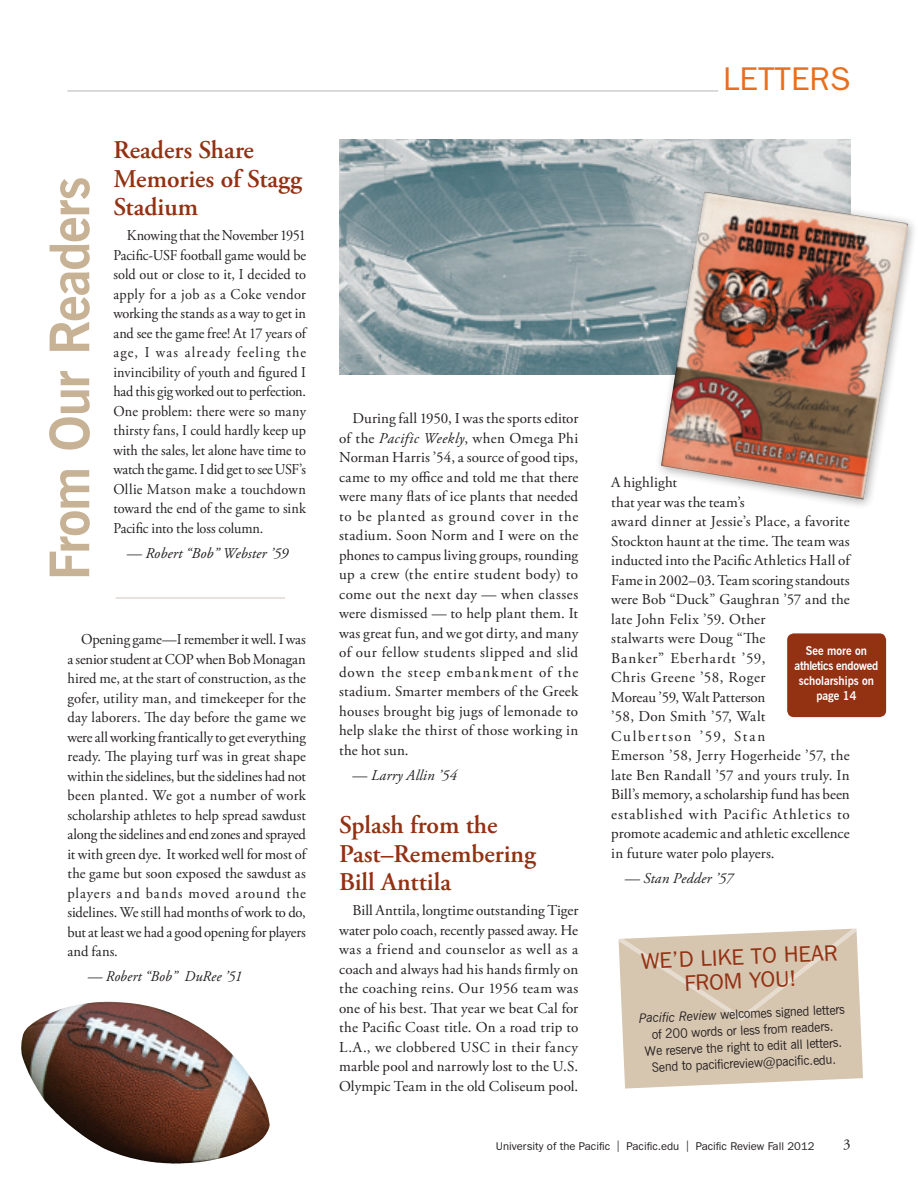
<style>
.page{position:relative;width:918px;height:1188px;background:#fff}
.page>*{position:absolute;margin:0;border:0;box-sizing:border-box;transform-origin:0 0}
.t1{font:700 54.6px "News Gothic BT";letter-spacing:-.025em;color:#c8b295}
.t2{font:33px "ITC Franklin Gothic Std";color:#e86f1e}
.t3{font:600 25.5px/28.5px "Adobe Garamond Pro";color:#933113}
.t4{font:22.5px/24.2px "ITC Franklin Gothic Std";color:#933113}
.t5{font:15px/19.5px "Adobe Garamond Pro";letter-spacing:.01em;color:#231f20;text-align:justify}
.t6{font:15px/19.5px "Adobe Garamond Pro";letter-spacing:.01em;color:#231f20;text-align:justify;scale:.95 1}
.t7{font:italic 15px "Adobe Garamond Pro";letter-spacing:.01em;color:#231f20}
.t8{font:13.05px/16.6px "News Gothic BT";color:#231f20;text-align:center}
.t9{font:700 12px/15px "News Gothic BT";color:#fff;text-align:center;scale:.94 1}
.t10{font:11.25px "ITC Franklin Gothic Std";color:#231f20}
.s1{font-style:italic}
.s2{font-style:normal}
</style>
<div class="page">
<img style="left:339px;top:139px;width:511px;height:236px">
<img style="left:21px;top:1002px;width:249px;height:162px">
<hr style="left:68px;top:90px;width:650px;height:2px;background:#bcbdc0">
<hr style="left:116px;top:597px;width:169px;height:2px;background:#dfd9d2">
<div style="left:787px;top:633px;width:99px;height:84px;background:#933113;border-radius:7px"></div>
<div style="left:654px;top:184px;width:264px;height:326px;background:#231f20;opacity:.39"></div>
<img style="left:661px;top:192px;width:247px;height:308px">
<svg style="left:618px;top:928px;width:245px;height:161px;background:#dacbb7"></svg>
<h1 class="t1" style="left:37px;top:580px;width:405px;rotate:-90deg">From Our Readers</h1>
<h3 class="t3" style="left:113px;top:136px;width:190px">Readers Share<br>Memories of Stagg<br>Stadium</h3>
<p class="t6" style="left:113px;top:226px;width:204px;text-indent:13px">Knowing that the November 1951<br>Pacific-USF football game would be sold out or close to it, I decided to apply for a job as a Coke vendor working the stands as a way to get in and see the game free! At 17 years of age, I was already feeling the invincibility of youth and figured I had this gig worked out to perfection.<br>One problem: there were so many thirsty fans, I could hardly keep up with the sales, let alone have time to watch the game. I did get to see USF’s Ollie Matson make a touchdown toward the end of the game to sink Pacific into the loss column.</p>
<p class="t7" style="left:127px;top:544px;width:163px">— Robert “Bob” Webster ’59</p>
<p class="t5" style="left:67px;top:630px;width:240px;text-indent:14px">Opening game—I remember it well. I was a senior student at COP when Bob Monagan hired me, at the start of construction, as the gofer, utility man, and timekeeper for the day laborers. The day before the game we were all working frantically to get everything ready. The playing turf was in great shape within the sidelines, but the sidelines had not been planted. We got a number of work scholarship athletes to help spread sawdust along the sidelines and end zones and sprayed it with green dye. It worked well for most of the game but soon exposed the sawdust as players and bands moved around the sidelines. We still had months of work to do, but at least we had a good opening for players and fans.</p>
<p class="t7" style="left:88px;top:967px;width:156px">— Robert “Bob” DuRee ’51</p>
<h2 class="t2" style="left:723px;top:60px;width:129px">LETTERS</h2>
<p class="t5" style="left:339px;top:409px;width:241px;text-indent:14px">During fall 1950, I was the sports editor of the <span class="s1">Pacific Weekly</span>, when Omega Phi Norman Harris ’54, a source of good tips, came to my office and told me that there were many flats of ice plants that needed to be planted as ground cover in the stadium. Soon Norm and I were on the phones to campus living groups, rounding up a crew (the entire student body) to come out the next day — when classes were dismissed — to help plant them. It was great fun, and we got dirty, and many of our fellow students slipped and slid down the steep embankment of the stadium. Smarter members of the Greek houses brought big jugs of lemonade to help slake the thirst of those working in the hot sun.</p>
<p class="t7" style="left:353px;top:766px;width:106px"><span class="s2">—</span> Larry Allin ’54</p>
<h3 class="t3" style="left:339px;top:811px;width:198px">Splash from the<br>Past–Remembering<br>Bill Anttila</h3>
<p class="t5" style="left:339px;top:901px;width:241px;text-indent:14px">Bill Anttila, longtime outstanding Tiger water polo coach, recently passed away. He was a friend and counselor as well as a coach and always had his hands firmly on the coaching reins. Our 1956 team was one of his best. That year we beat Cal for the Pacific Coast title. On a road trip to L.A., we clobbered USC in their fancy marble pool and narrowly lost to the U.S.<br>Olympic Team in the old Coliseum pool.</p>
<p class="t5" style="left:611px;top:473px;width:240px;text-align:left">A highlight<br>that year was the team’s<br>award dinner at Jessie’s Place, a favorite<br>Stockton haunt at the time. The team was inducted into the Pacific Athletics Hall of<br>Fame in 2002–03. Team scoring standouts were Bob “Duck” Gaughran ’57 and the late John Felix ’59. Other<br>stalwarts were Doug “The<br>Banker” Eberhardt ’59,<br>Chris Greene ’58, Roger<br>Moreau ’59, Walt Patterson<br>’58, Don Smith ’57, Walt<br>Culbertson ’59, Stan<br>Emerson ’58, Jerry Hogerheide ’57, the late Ben Randall ’57 and yours truly. In<br>Bill’s memory, a scholarship fund has been established with Pacific Athletics to promote academic and athletic excellence in future water polo players.</p>
<p class="t7" style="left:625px;top:869px;width:110px">— Stan Pedder ’57</p>
<p class="t9" style="left:795px;top:643px;width:91px">See more on athletics endowed scholarships on page 14</p>
<h3 class="t4" style="left:683px;top:948px;width:129px;text-indent:-42px;rotate:-3deg">We’d li ke t o hear fr om you!</h3>
<p class="t8" style="left:639px;top:1009px;width:208px;rotate:-2deg"><span class="s1">Pacifi c Review</span> welcomes signed letters of 200 words or less from readers.<br>We reserve the right to edit all letters.<br>Send to pacifi creview@pacifi c.edu.</p>
<p class="t10" style="left:496px;top:1140px;width:320px">University of the Pacific | Pacific.edu | Pacific Review Fall 2012</p>
<p class="t5" style="left:843px;top:1135px;width:9px">3</p>
</div>
